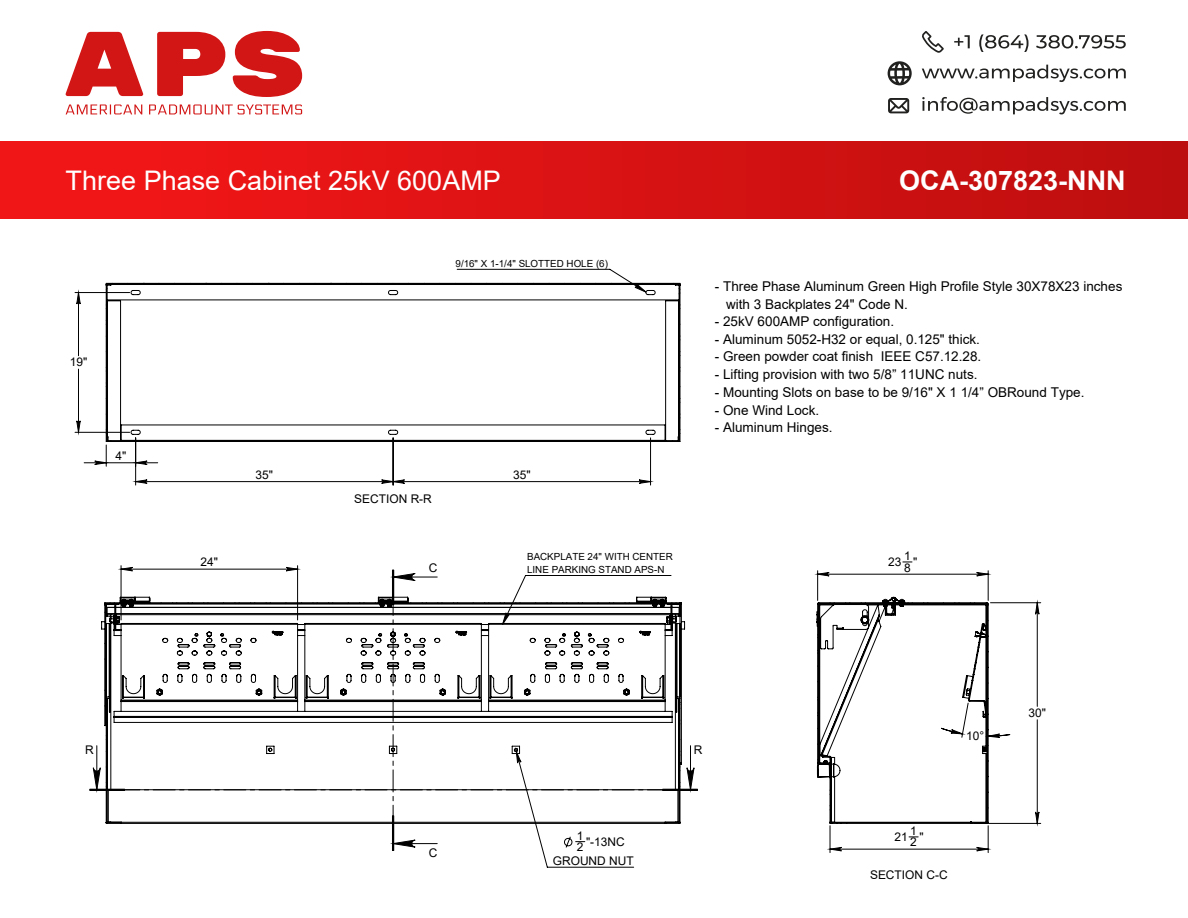
<style>
.page{position:relative;width:1188px;height:918px;background:#fff}
.page>*{position:absolute;margin:0;border:0;box-sizing:border-box;transform-origin:0 0}
.t1{font:27px "Arial";color:#fff}
.t2{font:700 27px "Arial";color:#fff}
.t3{font:13.5px "Arial";color:#000}
.t4{font:12px/9px "Arial";color:#000}
.t5{font:9.75px/13.4px "Arial";color:#000}
</style>
<div class="page">
<div style="left:0;top:141px;width:1188px;height:77px;background:linear-gradient(to right,#f61718,#bd0e0f)"></div>
<svg style="left:66px;top:31px;width:236px;height:66px"></svg>
<svg style="left:66px;top:105px;width:236px;height:9px"></svg>
<svg style="left:888px;top:61px;width:24px;height:24px"></svg>
<svg style="left:922px;top:65px;width:204px;height:17px"></svg>
<svg style="left:888px;top:98px;width:21px;height:15px"></svg>
<svg style="left:922px;top:97px;width:204px;height:17px"></svg>
<svg style="left:922px;top:31px;width:22px;height:22px"></svg>
<svg style="left:954px;top:35px;width:16px;height:13px"></svg>
<svg style="left:979px;top:34px;width:50px;height:18px"></svg>
<svg style="left:1036px;top:35px;width:90px;height:14px"></svg>
<svg style="left:77px;top:293px;width:3px;height:11px"></svg>
<svg style="left:77px;top:421px;width:3px;height:11px"></svg>
<svg style="left:1036px;top:812px;width:3px;height:11px"></svg>
<svg style="left:977px;top:572px;width:11px;height:4px"></svg>
<svg style="left:1036px;top:603px;width:3px;height:11px"></svg>
<svg style="left:90px;top:567px;width:607px;height:284px"></svg>
<svg style="left:977px;top:847px;width:11px;height:4px"></svg>
<svg style="left:818px;top:572px;width:11px;height:4px"></svg>
<svg style="left:830px;top:847px;width:11px;height:4px"></svg>
<svg style="left:84px;top:442px;width:570px;height:43px"></svg>
<svg style="left:101px;top:596px;width:584px;height:228px"></svg>
<svg style="left:105px;top:282px;width:576px;height:160px"></svg>
<svg style="left:816px;top:596px;width:184px;height:228px"></svg>
<h1 class="t1" style="left:66px;top:162px;width:437px">Three Phase Cabinet 25kV 600AMP</h1>
<h1 class="t2" style="left:899px;top:161px;width:228px">OCA-307823-NNN</h1>
<p class="t4" style="left:70px;top:358px;width:19px">19"</p>
<p class="t4" style="left:115px;top:451px;width:12px">4"</p>
<p class="t5" style="left:456px;top:257px;width:154px">9/16" X 1-1/4" SLOTTED HOLE (6)</p>
<p class="t4" style="left:201px;top:558px;width:19px">24"</p>
<p class="t4" style="left:256px;top:470px;width:19px">35"</p>
<p class="t4" style="left:513px;top:470px;width:19px">35"</p>
<p class="t4" style="left:354px;top:494px;width:79px">SECTION R-R</p>
<p class="t4" style="left:429px;top:563px;width:10px">C</p>
<p class="t5" style="left:527px;top:550px;width:147px">BACKPLATE 24" WITH CENTER<br>LINE PARKING STAND APS-N</p>
<p class="t3" style="left:715px;top:277px;width:409px">- Three Phase Aluminum Green High Profile Style 30X78X23 inches</p>
<p class="t3" style="left:715px;top:312px;width:181px">- 25kV 600AMP configuration.</p>
<p class="t3" style="left:715px;top:330px;width:267px">- Aluminum 5052-H32 or equal, 0.125" thick.</p>
<p class="t3" style="left:715px;top:347px;width:268px">- Green powder coat finish IEEE C57.12.28.</p>
<p class="t3" style="left:715px;top:365px;width:264px">- Lifting provision with two 5/8” 11UNC nuts.</p>
<p class="t3" style="left:715px;top:383px;width:371px">- Mounting Slots on base to be 9/16" X 1 1/4” OBRound Type.</p>
<p class="t3" style="left:715px;top:401px;width:106px">- One Wind Lock.</p>
<p class="t3" style="left:715px;top:418px;width:119px">- Aluminum Hinges.</p>
<p class="t3" style="left:726px;top:295px;width:183px">with 3 Backplates 24" Code N.</p>
<p class="t4" style="left:888px;top:558px;width:15px">23</p>
<p class="t4" style="left:904px;top:551px;width:15px">1<br>8"</p>
<p class="t4" style="left:85px;top:745px;width:10px">R</p>
<p class="t4" style="left:694px;top:745px;width:10px">R</p>
<p class="t4" style="left:429px;top:848px;width:10px">C</p>
<p class="t4" style="left:577px;top:831px;width:8px">1</p>
<p class="t4" style="left:553px;top:833px;width:82px;line-height:18.5px;text-indent:24px">2 "-13NC<br>GROUND NUT</p>
<p class="t4" style="left:966px;top:731px;width:20px">10°</p>
<p class="t4" style="left:894px;top:833px;width:15px">21</p>
<p class="t4" style="left:910px;top:826px;width:15px">1<br>2"</p>
<p class="t4" style="left:870px;top:870px;width:79px">SECTION C-C</p>
<p class="t4" style="left:1029px;top:708px;width:19px">30"</p>
</div>
